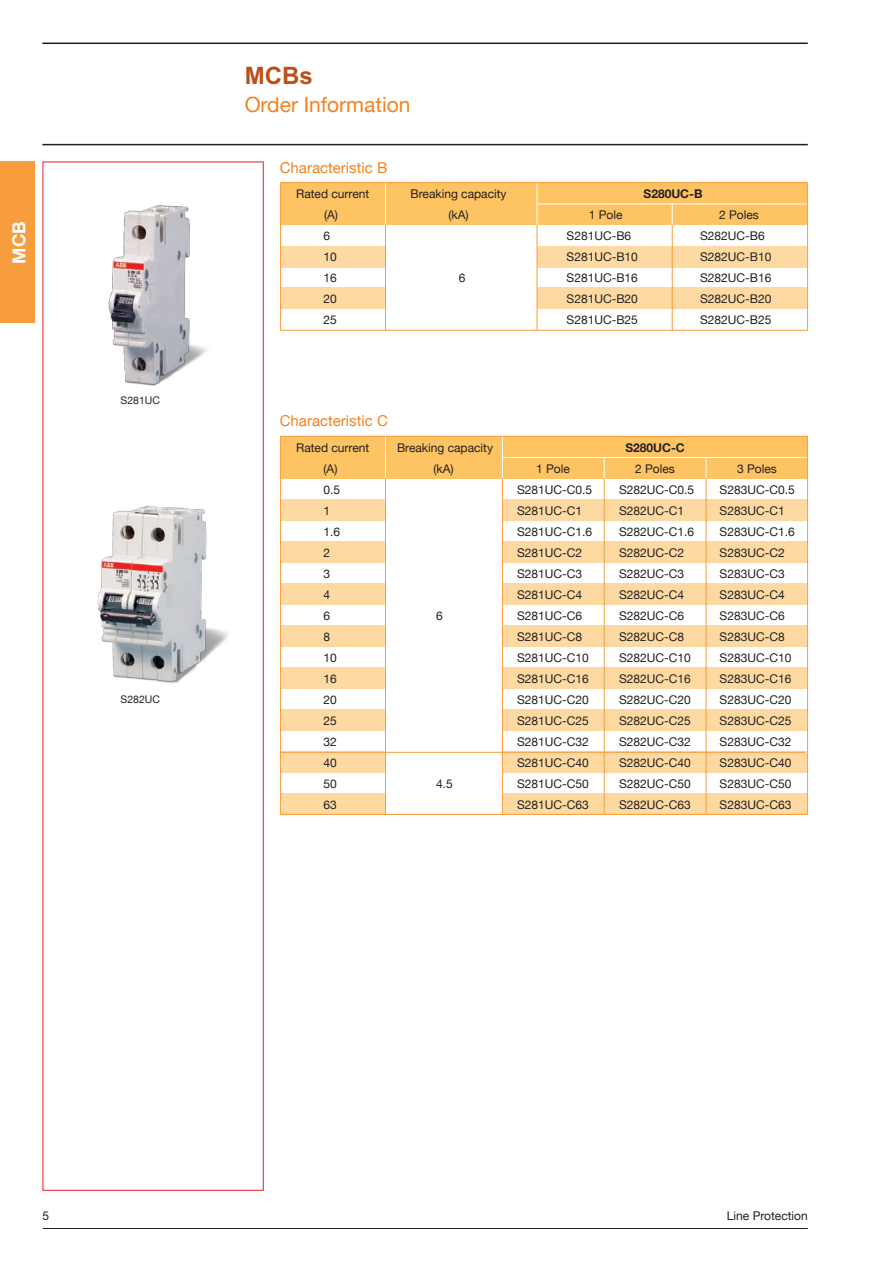
<style>
.page{position:relative;width:893px;height:1263px;background:#fff}
.page>*{position:absolute;margin:0;border:0;box-sizing:border-box;transform-origin:0 0}
.t1{font:800 24px "C Hei 2 HK";color:#be4e16}
.t2{font:21px "Helvetica Neue";color:#f58220}
.t3{font:700 18px "Helvetica Neue";color:#fff}
.t4{font:15px "Helvetica Neue";color:#f58220}
.t5{font:12px "Helvetica Neue";color:#231f20}
.t6{font:700 12px "Helvetica Neue";color:#231f20}
.t7{font:10.5px "Helvetica Neue";color:#231f20}
</style>
<div class="page">
<hr style="left:42px;top:43px;width:766px;height:1px;background:#231f20">
<hr style="left:42px;top:144px;width:766px;height:1px;background:#231f20">
<div style="left:0;top:162px;width:34px;height:161px;background:#f89d3d"></div>
<hr style="left:43px;top:1228px;width:765px;height:1px;background:#231f20">
<div style="left:280px;top:500px;width:528px;height:21px;background:#fed9a1"></div>
<div style="left:280px;top:583px;width:528px;height:22px;background:#fed9a1"></div>
<div style="left:280px;top:668px;width:528px;height:21px;background:#fed9a1"></div>
<div style="left:280px;top:751px;width:528px;height:22px;background:#fed9a1"></div>
<div style="left:280px;top:541px;width:528px;height:21px;background:#fed9a1"></div>
<div style="left:280px;top:625px;width:528px;height:21px;background:#fed9a1"></div>
<div style="left:280px;top:709px;width:528px;height:21px;background:#fed9a1"></div>
<div style="left:280px;top:793px;width:528px;height:21px;background:#fed9a1"></div>
<div style="left:385px;top:488px;width:117px;height:326px;background:#fff"></div>
<div style="left:280px;top:246px;width:528px;height:21px;background:#fed9a1"></div>
<div style="left:280px;top:288px;width:528px;height:21px;background:#fed9a1"></div>
<div style="left:280px;top:182px;width:528px;height:43px;background:#fec463"></div>
<div style="left:280px;top:436px;width:528px;height:42px;background:#fec463"></div>
<hr style="left:537px;top:204px;width:271px;height:1px;background:#fff">
<hr style="left:502px;top:457px;width:306px;height:1px;background:#fff">
<hr style="left:281px;top:752px;width:524px;height:1px;background:#f89d3d">
<hr style="left:502px;top:478px;width:1px;height:336px;background:#f89d3d">
<hr style="left:385px;top:478px;width:1px;height:336px;background:#f89d3d">
<hr style="left:604px;top:478px;width:1px;height:336px;background:#f89d3d">
<hr style="left:706px;top:478px;width:1px;height:336px;background:#f89d3d">
<svg style="left:672px;top:204px;width:1px;height:21px"></svg>
<svg style="left:604px;top:458px;width:1px;height:20px"></svg>
<svg style="left:706px;top:458px;width:1px;height:20px"></svg>
<hr style="left:385px;top:183px;width:1px;height:42px;background:#fff">
<hr style="left:537px;top:183px;width:1px;height:42px;background:#fff">
<hr style="left:385px;top:436px;width:1px;height:42px;background:#fff">
<hr style="left:502px;top:436px;width:1px;height:42px;background:#fff">
<div style="left:280px;top:182px;width:528px;height:149px;border:1px solid #f89d3d"></div>
<div style="left:43px;top:162px;width:221px;height:1029px;border:1px solid #ee1d23"></div>
<div style="left:385px;top:242px;width:152px;height:73px;background:#fff"></div>
<hr style="left:537px;top:225px;width:1px;height:105px;background:#f89d3d">
<hr style="left:385px;top:225px;width:1px;height:105px;background:#f89d3d">
<hr style="left:672px;top:225px;width:1px;height:105px;background:#f89d3d">
<img style="left:108px;top:205px;width:99px;height:181px">
<img style="left:97px;top:505px;width:132px;height:178px">
<h3 class="t3" style="left:8px;top:263px;width:44px;rotate:-90deg">MCB</h3>
<p class="t7" style="left:121px;top:394px;width:41px">S281UC</p>
<p class="t7" style="left:121px;top:693px;width:41px">S282UC</p>
<h1 class="t1" style="left:245px;top:59px;width:69px">MCBs</h1>
<h2 class="t2" style="left:245px;top:92px;width:167px">Order Information</h2>
<p class="t4" style="left:280px;top:158px;width:109px">Characteristic B</p>
<p class="t5" style="left:296px;top:187px;width:75px">Rated current</p>
<p class="t5" style="left:411px;top:187px;width:98px">Breaking capacity</p>
<p class="t6" style="left:644px;top:187px;width:60px">S280UC-B</p>
<p class="t5" style="left:324px;top:208px;width:15px">(A)</p>
<p class="t5" style="left:448px;top:208px;width:22px">(kA)</p>
<p class="t5" style="left:589px;top:208px;width:35px">1 Pole</p>
<p class="t5" style="left:719px;top:208px;width:41px">2 Poles</p>
<p class="t5" style="left:324px;top:229px;width:8px">6</p>
<p class="t5" style="left:567px;top:229px;width:66px">S281UC-B6</p>
<p class="t5" style="left:700px;top:229px;width:66px">S282UC-B6</p>
<p class="t5" style="left:324px;top:250px;width:15px">10</p>
<p class="t5" style="left:567px;top:250px;width:73px">S281UC-B10</p>
<p class="t5" style="left:700px;top:250px;width:73px">S282UC-B10</p>
<p class="t5" style="left:324px;top:271px;width:15px">16</p>
<p class="t5" style="left:459px;top:271px;width:8px">6</p>
<p class="t5" style="left:567px;top:271px;width:73px">S281UC-B16</p>
<p class="t5" style="left:700px;top:271px;width:73px">S282UC-B16</p>
<p class="t5" style="left:324px;top:292px;width:15px">20</p>
<p class="t5" style="left:567px;top:292px;width:73px">S281UC-B20</p>
<p class="t5" style="left:700px;top:292px;width:73px">S282UC-B20</p>
<p class="t5" style="left:324px;top:313px;width:15px">25</p>
<p class="t5" style="left:567px;top:313px;width:73px">S281UC-B25</p>
<p class="t5" style="left:700px;top:313px;width:73px">S282UC-B25</p>
<p class="t4" style="left:280px;top:412px;width:110px">Characteristic C</p>
<p class="t5" style="left:296px;top:440px;width:75px">Rated current</p>
<p class="t5" style="left:397px;top:440px;width:98px">Breaking capacity</p>
<p class="t6" style="left:625px;top:440px;width:61px">S280UC-C</p>
<p class="t5" style="left:324px;top:461px;width:15px">(A)</p>
<p class="t5" style="left:433px;top:461px;width:22px">(kA)</p>
<p class="t5" style="left:536px;top:461px;width:35px">1 Pole</p>
<p class="t5" style="left:635px;top:461px;width:41px">2 Poles</p>
<p class="t5" style="left:737px;top:461px;width:41px">3 Poles</p>
<p class="t5" style="left:324px;top:482px;width:18px">0.5</p>
<p class="t5" style="left:517px;top:482px;width:77px">S281UC-C0.5</p>
<p class="t5" style="left:619px;top:482px;width:77px">S282UC-C0.5</p>
<p class="t5" style="left:720px;top:482px;width:77px">S283UC-C0.5</p>
<p class="t5" style="left:324px;top:503px;width:8px">1</p>
<p class="t5" style="left:517px;top:503px;width:67px">S281UC-C1</p>
<p class="t5" style="left:619px;top:503px;width:67px">S282UC-C1</p>
<p class="t5" style="left:720px;top:503px;width:67px">S283UC-C1</p>
<p class="t5" style="left:324px;top:524px;width:18px">1.6</p>
<p class="t5" style="left:517px;top:524px;width:77px">S281UC-C1.6</p>
<p class="t5" style="left:619px;top:524px;width:77px">S282UC-C1.6</p>
<p class="t5" style="left:720px;top:524px;width:77px">S283UC-C1.6</p>
<p class="t5" style="left:324px;top:545px;width:8px">2</p>
<p class="t5" style="left:517px;top:545px;width:67px">S281UC-C2</p>
<p class="t5" style="left:619px;top:545px;width:67px">S282UC-C2</p>
<p class="t5" style="left:720px;top:545px;width:67px">S283UC-C2</p>
<p class="t5" style="left:324px;top:566px;width:8px">3</p>
<p class="t5" style="left:517px;top:566px;width:67px">S281UC-C3</p>
<p class="t5" style="left:619px;top:566px;width:67px">S282UC-C3</p>
<p class="t5" style="left:720px;top:566px;width:67px">S283UC-C3</p>
<p class="t5" style="left:324px;top:587px;width:8px">4</p>
<p class="t5" style="left:517px;top:587px;width:67px">S281UC-C4</p>
<p class="t5" style="left:619px;top:587px;width:67px">S282UC-C4</p>
<p class="t5" style="left:720px;top:587px;width:67px">S283UC-C4</p>
<p class="t5" style="left:324px;top:608px;width:8px">6</p>
<p class="t5" style="left:436px;top:608px;width:8px">6</p>
<p class="t5" style="left:517px;top:608px;width:67px">S281UC-C6</p>
<p class="t5" style="left:619px;top:608px;width:67px">S282UC-C6</p>
<p class="t5" style="left:720px;top:608px;width:67px">S283UC-C6</p>
<p class="t5" style="left:324px;top:629px;width:8px">8</p>
<p class="t5" style="left:517px;top:629px;width:67px">S281UC-C8</p>
<p class="t5" style="left:619px;top:629px;width:67px">S282UC-C8</p>
<p class="t5" style="left:720px;top:629px;width:67px">S283UC-C8</p>
<p class="t5" style="left:324px;top:650px;width:15px">10</p>
<p class="t5" style="left:517px;top:650px;width:73px">S281UC-C10</p>
<p class="t5" style="left:619px;top:650px;width:73px">S282UC-C10</p>
<p class="t5" style="left:720px;top:650px;width:73px">S283UC-C10</p>
<p class="t5" style="left:324px;top:671px;width:15px">16</p>
<p class="t5" style="left:517px;top:671px;width:73px">S281UC-C16</p>
<p class="t5" style="left:619px;top:671px;width:73px">S282UC-C16</p>
<p class="t5" style="left:720px;top:671px;width:73px">S283UC-C16</p>
<p class="t5" style="left:324px;top:692px;width:15px">20</p>
<p class="t5" style="left:517px;top:692px;width:73px">S281UC-C20</p>
<p class="t5" style="left:619px;top:692px;width:73px">S282UC-C20</p>
<p class="t5" style="left:720px;top:692px;width:73px">S283UC-C20</p>
<p class="t5" style="left:324px;top:713px;width:15px">25</p>
<p class="t5" style="left:517px;top:713px;width:73px">S281UC-C25</p>
<p class="t5" style="left:619px;top:713px;width:73px">S282UC-C25</p>
<p class="t5" style="left:720px;top:713px;width:73px">S283UC-C25</p>
<p class="t5" style="left:324px;top:734px;width:15px">32</p>
<p class="t5" style="left:517px;top:734px;width:73px">S281UC-C32</p>
<p class="t5" style="left:619px;top:734px;width:73px">S282UC-C32</p>
<p class="t5" style="left:720px;top:734px;width:73px">S283UC-C32</p>
<p class="t5" style="left:324px;top:755px;width:15px">40</p>
<p class="t5" style="left:517px;top:755px;width:73px">S281UC-C40</p>
<p class="t5" style="left:619px;top:755px;width:73px">S282UC-C40</p>
<p class="t5" style="left:720px;top:755px;width:73px">S283UC-C40</p>
<p class="t5" style="left:324px;top:776px;width:15px">50</p>
<p class="t5" style="left:436px;top:776px;width:18px">4.5</p>
<p class="t5" style="left:517px;top:776px;width:73px">S281UC-C50</p>
<p class="t5" style="left:619px;top:776px;width:73px">S282UC-C50</p>
<p class="t5" style="left:720px;top:776px;width:73px">S283UC-C50</p>
<p class="t5" style="left:324px;top:797px;width:15px">63</p>
<p class="t5" style="left:517px;top:797px;width:73px">S281UC-C63</p>
<p class="t5" style="left:619px;top:797px;width:73px">S282UC-C63</p>
<p class="t5" style="left:720px;top:797px;width:73px">S283UC-C63</p>
<p class="t5" style="left:42px;top:1208px;width:8px">5</p>
<p class="t5" style="left:727px;top:1209px;width:82px">Line Protection</p>
</div>
